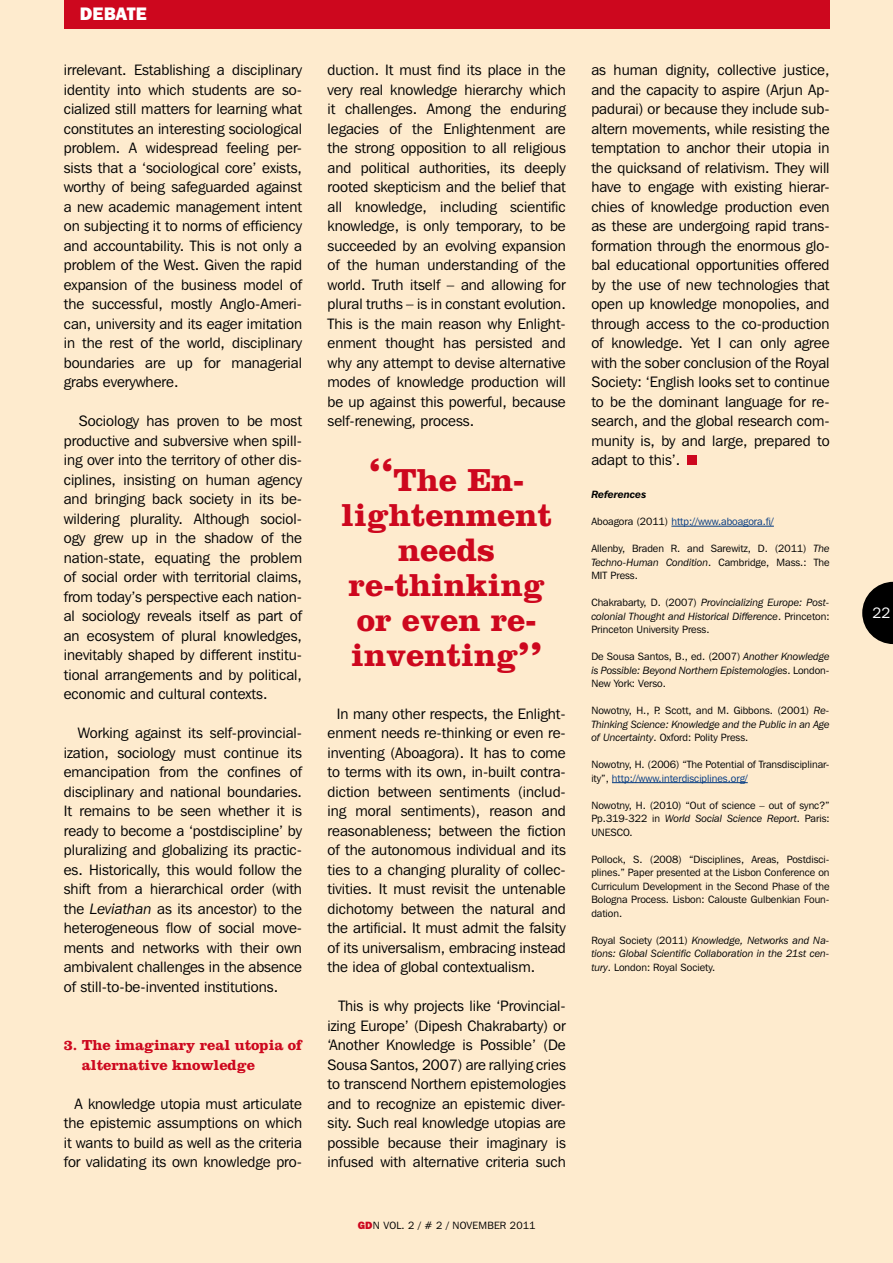
<style>
.page{position:relative;width:893px;height:1263px;background:#fff}
.page>*{position:absolute;margin:0;border:0;box-sizing:border-box;transform-origin:0 0}
.t1{font:700 33px/35.1px "Clarendon";color:#cd071e;text-align:center}
.t2{font:800 18px "Franklin Gothic IT Cby BT";letter-spacing:.01em;color:#fff}
.t3{font:15px/19.5px "Franklin Gothic IT Cby BT";color:#000;text-align:justify}
.t4{font:700 15px/19.5px "Clarendon";letter-spacing:-.005em;color:#cd071e}
.t5{font:15px "Franklin Gothic IT Cby BT";color:#fff}
.t6{font:italic 10.5px/13.5px "Franklin Gothic IT Cby BT";color:#000;text-align:justify}
.t7{font:10.5px/13.5px "Franklin Gothic IT Cby BT";color:#000;text-align:justify}
.t8{font:10.5px "Franklin Gothic IT Cby BT";color:#003882}
.t9{font:10.5px "Franklin Gothic IT Cby BT";letter-spacing:.02em;color:#000}
.t10{font:italic 600 10.5px "Franklin Gothic IT Cby BT";color:#000}
.s1{font-style:italic}
.s2{font-size:48px}
.s3{font-weight:800;color:#cd071e}
.s4{color:#000}
.s5{font-style:normal}
.s6{color:#003882}
</style>
<div class="page">
<div style="left:0;top:0;width:892px;height:1263px;background:#feebce"></div>
<div style="left:64px;top:0;width:765px;height:28px;background:#cd071e"></div>
<svg style="left:862px;top:582px;width:30px;height:62px"></svg>
<hr style="left:671px;top:526px;width:102px;height:1px;background:#003882">
<hr style="left:612px;top:782px;width:135px;height:1px;background:#003882">
<div style="left:687px;top:456px;width:10px;height:9px;background:#cd071e"></div>
<p class="t2" style="left:80px;top:7px;width:69px">DEBATE</p>
<p class="t3" style="left:64px;top:62px;width:240px">irrelevant. Establishing a disciplinary identity into which students are so&shy;cialized still matters for learning what constitutes an interesting sociological problem. A widespread feeling per&shy;sists that a ‘sociological core’ exists, worthy of being safeguarded against a new academic management intent on subjecting it to norms of efficiency and accountability. This is not only a problem of the West. Given the rapid expansion of the business model of the successful, mostly Anglo-Ameri&shy;can, university and its eager imitation in the rest of the world, disciplinary boundaries are up for managerial grabs everywhere.</p>
<p class="t3" style="left:64px;top:413px;width:240px;text-indent:15px">Sociology has proven to be most productive and subversive when spill&shy;ing over into the territory of other dis&shy;ciplines, insisting on human agency and bringing back society in its be&shy;wildering plurality. Although sociol&shy;ogy grew up in the shadow of the nation-state, equating the problem of social order with territorial claims, from today’s perspective each nation&shy;al sociology reveals itself as part of an ecosystem of plural knowledges, inevitably shaped by different institu&shy;tional arrangements and by political, economic and cultural contexts.</p>
<p class="t3" style="left:64px;top:725px;width:240px;text-indent:14px">Working against its self-provincial&shy;ization, sociology must continue its emancipation from the confines of disciplinary and national boundaries.<br>It remains to be seen whether it is ready to become a ‘postdiscipline’ by pluralizing and globalizing its practic&shy;es. Historically, this would follow the shift from a hierarchical order (with the <span class="s1">Leviathan</span> as its ancestor) to the heterogeneous flow of social move&shy;ments and networks with their own ambivalent challenges in the absence of still-to-be-invented institutions.</p>
<p class="t4" style="left:82px;top:1037px;width:222px;text-indent:-18px">3. The imaginary real utopia of alternative knowledge</p>
<p class="t3" style="left:64px;top:1095px;width:240px;text-indent:11px">A knowledge utopia must articulate the epistemic assumptions on which it wants to build as well as the criteria for validating its own knowledge pro-</p>
<p class="t3" style="left:327px;top:62px;width:240px">duction. It must find its place in the very real knowledge hierarchy which it challenges. Among the enduring legacies of the Enlightenment are the strong opposition to all religious and political authorities, its deeply rooted skepticism and the belief that all knowledge, including scientific knowledge, is only temporary, to be succeeded by an evolving expansion of the human understanding of the world. Truth itself – and allowing for plural truths – is in constant evolution.<br>This is the main reason why Enlight&shy;enment thought has persisted and why any attempt to devise alternative modes of knowledge production will be up against this powerful, because self-renewing, process.</p>
<h1 class="t1" style="left:341px;top:465px;width:212px"><span class="s2">“</span>The En&shy;lightenment needs re-thinking or even re&shy;inventing<span class="s2">”</span></h1>
<p class="t3" style="left:327px;top:705px;width:240px;text-indent:9px">In many other respects, the Enlight&shy;enment needs re-thinking or even re&shy;inventing (Aboagora). It has to come to terms with its own, in-built contra&shy;diction between sentiments (includ&shy;ing moral sentiments), reason and reasonableness; between the fiction of the autonomous individual and its ties to a changing plurality of collec&shy;tivities. It must revisit the untenable dichotomy between the natural and the artificial. It must admit the falsity of its universalism, embracing instead the idea of global contextualism.</p>
<p class="t3" style="left:327px;top:998px;width:240px;text-indent:11px">This is why projects like ‘Provincial&shy;izing Europe’ (Dipesh Chakrabarty) or ‘Another Knowledge is Possible’ (De Sousa Santos, 2007) are rallying cries to transcend Northern epistemologies and to recognize an epistemic diver&shy;sity. Such real knowledge utopias are possible because their imaginary is infused with alternative criteria such</p>
<p class="t9" style="left:358px;top:1222px;width:179px"><span class="s3">GD</span>N VOL. 2 / # 2 / NOVEMBER 2011</p>
<p class="t3" style="left:591px;top:62px;width:240px">as human dignity, collective justice, and the capacity to aspire (Arjun Ap&shy;padurai) or because they include sub&shy;altern movements, while resisting the temptation to anchor their utopia in the quicksand of relativism. They will have to engage with existing hierar&shy;chies of knowledge production even as these are undergoing rapid trans&shy;formation through the enormous glo&shy;bal educational opportunities offered by the use of new technologies that open up knowledge monopolies, and through access to the co-production of knowledge. Yet I can only agree with the sober conclusion of the Royal Society: ‘English looks set to continue to be the dominant language for re&shy;search, and the global research com&shy;munity is, by and large, prepared to adapt to this’.</p>
<p class="t10" style="left:591px;top:491px;width:57px">References</p>
<p class="t8" style="left:591px;top:518px;width:184px"><span class="s4">Aboagora (2011)</span> http://www.aboagora.fi/</p>
<p class="t7" style="left:591px;top:543px;width:240px">Allenby, Braden R. and Sarewitz, D. (2011) <span class="s1">The Techno-Human Condition</span>. Cambridge, Mass.: The MIT Press.</p>
<p class="t6" style="left:591px;top:597px;width:240px"><span class="s5">Chakrabarty, D. (2007)</span> Provincializing Europe: Post&shy;colonial Thought and Historical Difference<span class="s5">. Princeton:<br>Princeton University Press.</span></p>
<p class="t6" style="left:591px;top:651px;width:240px"><span class="s5">De Sousa Santos, B., ed. (2007)</span> Another Knowledge is Possible: Beyond Northern Epistemologies<span class="s5">. London-New York: Verso.</span></p>
<p class="t6" style="left:591px;top:705px;width:240px"><span class="s5">Nowotny, H., P. Scott, and M. Gibbons. (2001)</span> Re-Thinking Science: Knowledge and the Public in an Age of Uncertainty<span class="s5">. Oxford: Polity Press.</span></p>
<p class="t7" style="left:591px;top:759px;width:240px">Nowotny, H. (2006) “The Potential of Transdisciplinar&shy;ity”, <span class="s6">http://www.interdisciplines.org/</span></p>
<p class="t7" style="left:591px;top:799px;width:240px">Nowotny, H. (2010) “Out of science – out of sync?” Pp.319-322 in <span class="s1">World Social Science Report</span>. Paris:<br>UNESCO.</p>
<p class="t7" style="left:591px;top:853px;width:240px">Pollock, S. (2008) “Disciplines, Areas, Postdisci&shy;plines.” Paper presented at the Lisbon Conference on Curriculum Development in the Second Phase of the Bologna Process. Lisbon: Calouste Gulbenkian Foun&shy;dation.</p>
<p class="t6" style="left:591px;top:935px;width:240px"><span class="s5">Royal Society (2011)</span> Knowledge, Networks and Na&shy;tions: Global Scientific Collaboration in the 21st cen&shy;tury<span class="s5">. London: Royal Society.</span></p>
<p class="t5" style="left:872px;top:607px;width:19px">22</p>
</div>
